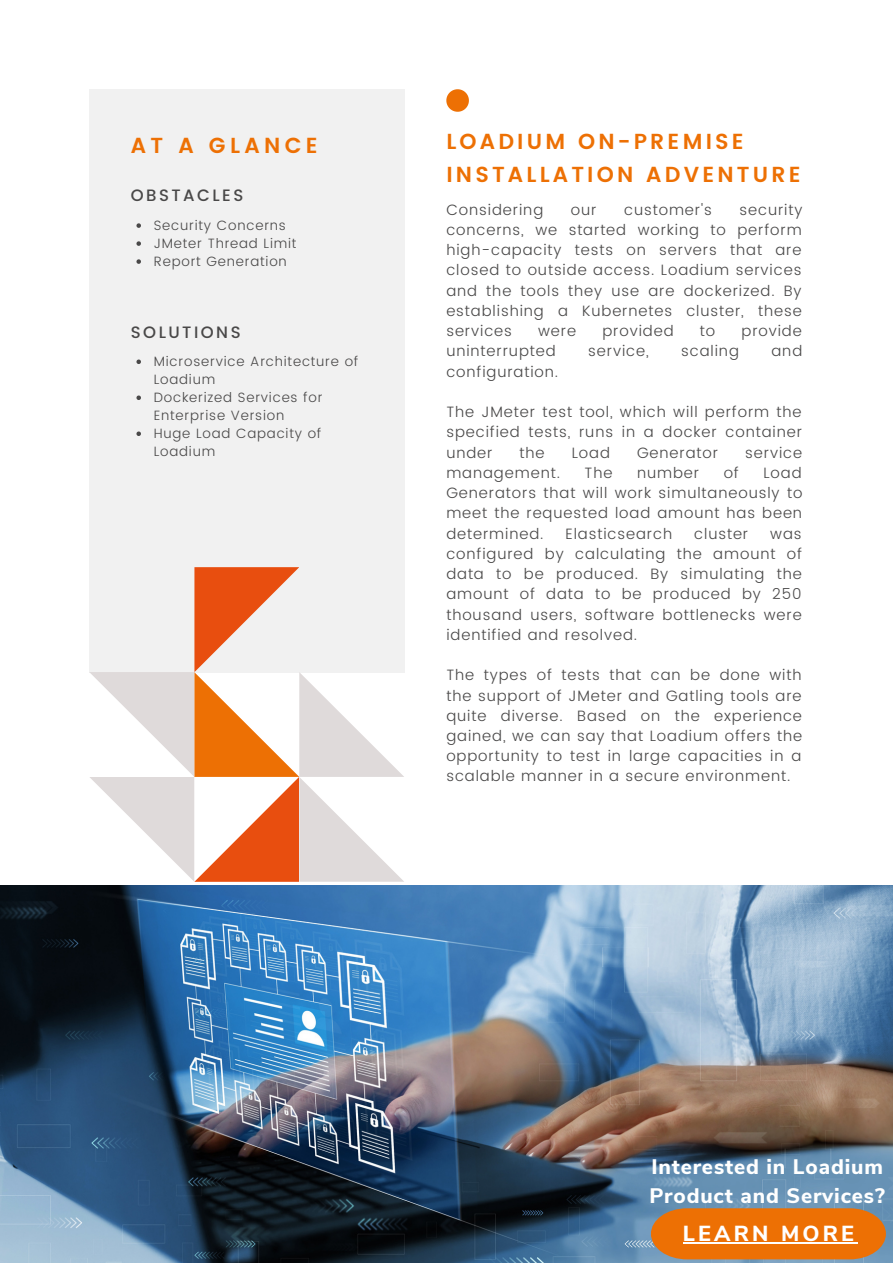
<style>
.page{position:relative;width:893px;height:1264px;background:#fff}
.page>*{position:absolute;margin:0;border:0;box-sizing:border-box;transform-origin:0 0}
.t1{font:600 21.75px/33.8px "Poppins";letter-spacing:.145em;color:#ed7004}
.t2{font:800 21.75px "Nunito Sans";letter-spacing:.145em;color:#fff}
.t3{font:600 21.75px "Poppins";letter-spacing:.2em;color:#ed7004}
.t4{font:800 21px/29.2px "Nunito Sans";letter-spacing:.04em;color:#fff}
.t5{font:500 16.5px "Poppins";letter-spacing:.15em;color:#494848}
.t6{font:300 15px/20.2px "Poppins";letter-spacing:.06em;color:#494848;text-align:justify}
.t7{font:300 13.5px/18px "Poppins";letter-spacing:.06em;color:#494848}
</style>
<div class="page">
<div style="left:89px;top:89px;width:315px;height:583px;background:#f1f1f1"></div>
<svg style="left:89px;top:567px;width:315px;height:314px"></svg>
<svg style="left:446px;top:89px;width:23px;height:23px"></svg>
<img style="left:0;top:885px;width:892px;height:377px">
<svg style="left:651px;top:1208px;width:234px;height:51px;background:#e47414"></svg>
<hr style="left:682px;top:1241px;width:175px;height:2px;background:#fff">
<svg style="left:136px;top:359px;width:5px;height:5px"></svg>
<svg style="left:136px;top:395px;width:5px;height:5px"></svg>
<svg style="left:136px;top:431px;width:5px;height:5px"></svg>
<svg style="left:136px;top:223px;width:5px;height:5px"></svg>
<svg style="left:136px;top:241px;width:5px;height:5px"></svg>
<svg style="left:136px;top:259px;width:5px;height:5px"></svg>
<h1 class="t3" style="left:131px;top:133px;width:188px">AT A GLANCE</h1>
<p class="t5" style="left:131px;top:185px;width:114px">OBSTACLES</p>
<p class="t7" style="left:154px;top:216px;width:144px">Security Concerns<br>JMeter Thread Limit<br>Report Generation</p>
<p class="t5" style="left:131px;top:322px;width:111px">SOLUTIONS</p>
<p class="t7" style="left:154px;top:352px;width:206px">Microservice Architecture of<br>Loadium<br>Dockerized Services for<br>Enterprise Version<br>Huge Load Capacity of<br>Loadium</p>
<h1 class="t1" style="left:446px;top:124px;width:356px">LOADIUM ON-PREMISE<br>INSTALLATION ADVENTURE</h1>
<p class="t6" style="left:446px;top:199px;width:98px">Considering</p>
<p class="t6" style="left:571px;top:199px;width:27px">our</p>
<p class="t6" style="left:624px;top:199px;width:89px">customer's</p>
<p class="t6" style="left:446px;top:199px;width:357px;text-indent:293px">security concerns, we started working to perform high-capacity tests on servers that are closed to outside access. Loadium services and the tools they use are dockerized. By establishing a Kubernetes cluster, these services</p>
<p class="t6" style="left:538px;top:321px;width:39px">were</p>
<p class="t6" style="left:602px;top:321px;width:73px">provided</p>
<p class="t6" style="left:699px;top:321px;width:17px">to</p>
<p class="t6" style="left:741px;top:321px;width:62px">provide</p>
<p class="t6" style="left:446px;top:341px;width:111px">uninterrupted</p>
<p class="t6" style="left:588px;top:341px;width:62px">service,</p>
<p class="t6" style="left:681px;top:341px;width:59px">scaling</p>
<p class="t6" style="left:771px;top:341px;width:32px">and</p>
<p class="t6" style="left:446px;top:361px;width:113px">configuration.</p>
<p class="t6" style="left:446px;top:402px;width:357px">The JMeter test tool, which will perform the specified tests, runs in a docker container under</p>
<p class="t6" style="left:519px;top:442px;width:27px">the</p>
<p class="t6" style="left:571px;top:442px;width:40px">Load</p>
<p class="t6" style="left:637px;top:442px;width:83px">Generator</p>
<p class="t6" style="left:745px;top:442px;width:58px">service</p>
<p class="t6" style="left:446px;top:462px;width:115px">management.</p>
<p class="t6" style="left:584px;top:462px;width:29px">The</p>
<p class="t6" style="left:637px;top:462px;width:64px">number</p>
<p class="t6" style="left:723px;top:462px;width:17px">of</p>
<p class="t6" style="left:446px;top:462px;width:357px;text-indent:317px">Load Generators that will work simultaneously to meet the requested load amount has been determined.</p>
<p class="t6" style="left:565px;top:523px;width:108px">Elasticsearch</p>
<p class="t6" style="left:694px;top:523px;width:55px">cluster</p>
<p class="t6" style="left:446px;top:523px;width:357px;text-indent:324px">was configured by calculating the amount of data to be produced. By simulating the amount of data to be produced by 250 thousand users, software bottlenecks were identified and resolved.</p>
<p class="t6" style="left:446px;top:665px;width:357px">The types of tests that can be done with the support of JMeter and Gatling tools are quite diverse. Based on the experience gained, we can say that Loadium offers the opportunity to test in large capacities in a scalable manner in a secure environment.</p>
<h2 class="t4" style="left:649px;top:1152px;width:237px">Interested in Loadium<br>Product and Services?</h2>
<h1 class="t2" style="left:682px;top:1218px;width:173px">LEARN MORE</h1>
</div>
